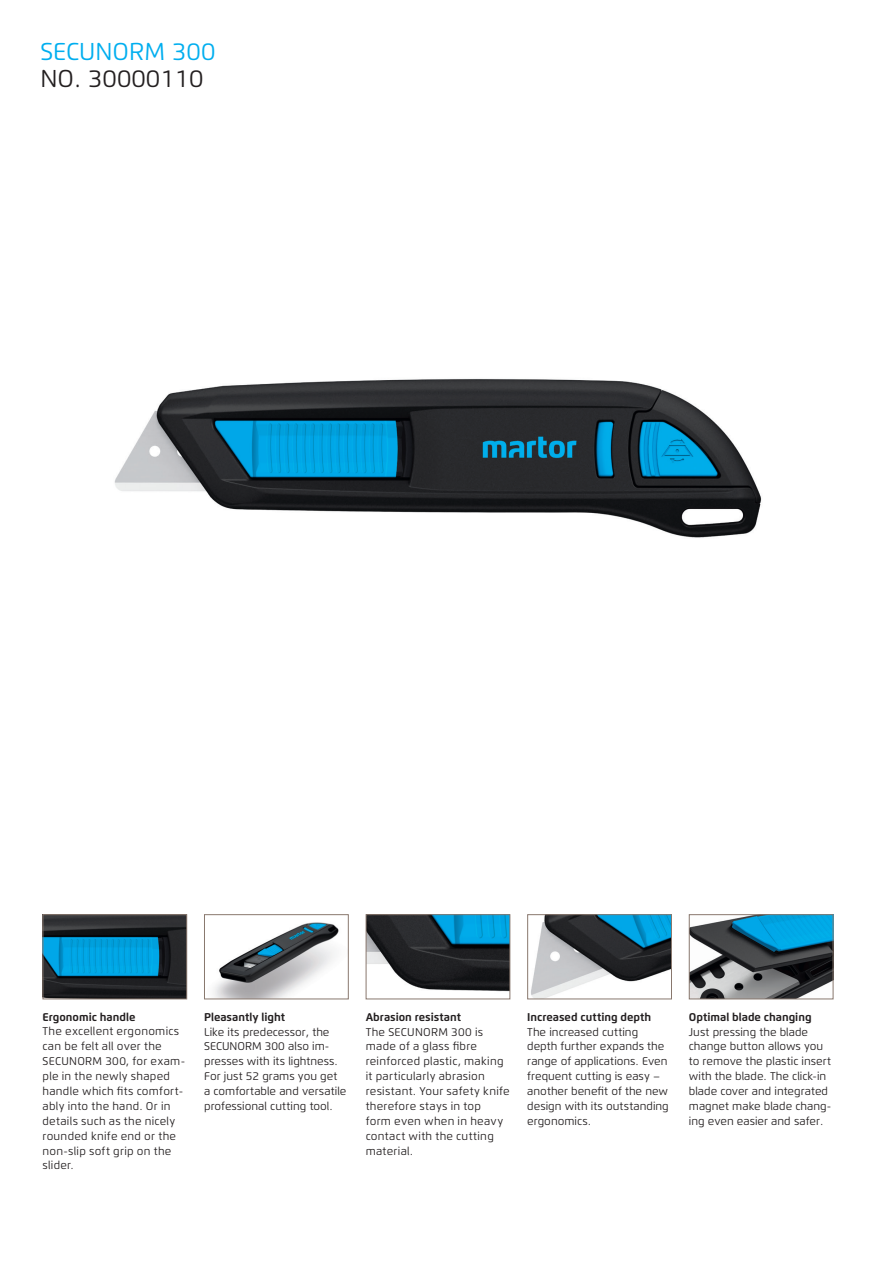
<style>
.page{position:relative;width:893px;height:1263px;background:#fff}
.page>*{position:absolute;margin:0;border:0;box-sizing:border-box;transform-origin:0 0}
.t1{font:24.3px "Flexo";color:#00aeef}
.t2{font:24.3px "Flexo";color:#231f20}
.t3{font:11.25px/14.9px "Flexo";letter-spacing:.01em;color:#231f20}
.t4{font:700 11.25px "Flexo";color:#231f20}
</style>
<div class="page">
<img style="left:114px;top:379px;width:648px;height:159px">
<img style="left:45px;top:916px;width:140px;height:81px">
<div style="left:43px;top:914px;width:144px;height:85px;border:1px solid #89786e"></div>
<img style="left:213px;top:922px;width:126px;height:75px">
<div style="left:204px;top:914px;width:145px;height:85px;border:1px solid #89786e"></div>
<img style="left:368px;top:916px;width:140px;height:76px">
<div style="left:366px;top:914px;width:144px;height:85px;border:1px solid #89786e"></div>
<img style="left:531px;top:916px;width:139px;height:81px">
<div style="left:527px;top:914px;width:145px;height:85px;border:1px solid #89786e"></div>
<img style="left:691px;top:916px;width:140px;height:81px">
<div style="left:689px;top:914px;width:144px;height:85px;border:1px solid #89786e"></div>
<h1 class="t1" style="left:40px;top:36px;width:177px">SECUNORM 300</h1>
<h1 class="t2" style="left:40px;top:64px;width:165px">NO. 30000110</h1>
<p class="t4" style="left:43px;top:1010px;width:94px">Ergonomic handle</p>
<p class="t3" style="left:43px;top:1024px;width:144px">The excellent ergonomics can be felt all over the<br>SECUNORM 300, for exam&shy;ple in the newly shaped handle which fits comfort&shy;ably into the hand. Or in details such as the nicely rounded knife end or the non-slip soft grip on the slider.</p>
<p class="t4" style="left:204px;top:1010px;width:83px">Pleasantly light</p>
<p class="t3" style="left:204px;top:1024px;width:144px">Like its predecessor, the<br>SECUNORM 300 also im&shy;presses with its lightness.<br>For just 52 grams you get a comfortable and versatile professional cutting tool.</p>
<p class="t4" style="left:366px;top:1010px;width:97px">Abrasion resistant</p>
<p class="t3" style="left:366px;top:1024px;width:146px">The SECUNORM 300 is made of a glass fibre reinforced plastic, making it particularly abrasion resistant. Your safety knife therefore stays in top<br>form even when in heavy contact with the cutting material.</p>
<p class="t4" style="left:527px;top:1010px;width:125px">Increased cutting depth</p>
<p class="t3" style="left:527px;top:1024px;width:143px">The increased cutting depth further expands the range of applications. Even frequent cutting is easy – another benefit of the new design with its outstanding ergonomics.</p>
<p class="t4" style="left:689px;top:1010px;width:124px">Optimal blade changing</p>
<p class="t3" style="left:689px;top:1024px;width:144px">Just pressing the blade change button allows you to remove the plastic insert with the blade. The click-in blade cover and integrated magnet make blade chang&shy;ing even easier and safer.</p>
</div>
